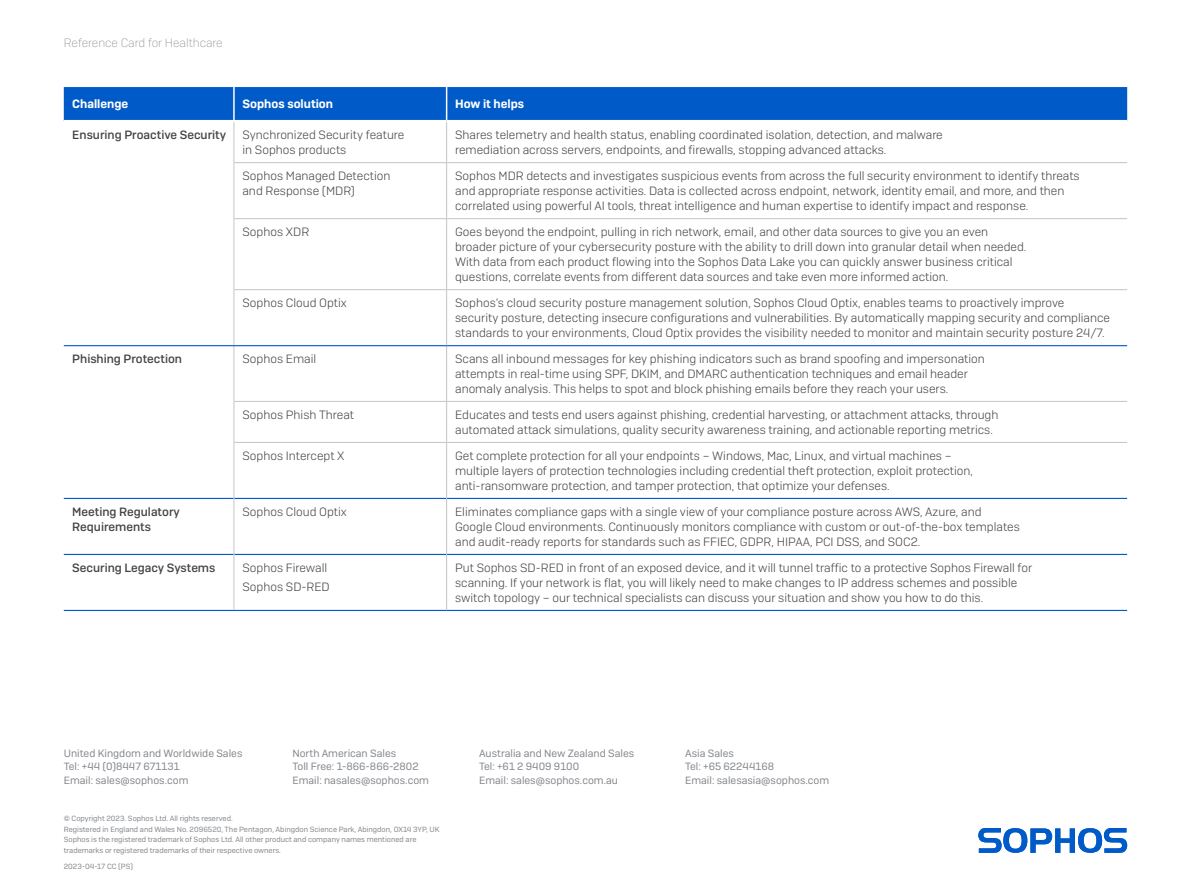
<style>
.page{position:relative;width:1191px;height:893px;background:#fff}
.page>*{position:absolute;margin:0;border:0;box-sizing:border-box;transform-origin:0 0}
.Table_Body_Copy_Cent{font:300 12px/15px "Sophos Sans";color:#424344}
.Table_Left_Column{font:500 12px/15px "Sophos Sans";color:#424344}
.Subheading_3{font:600 12px "Sophos Sans";color:#fff}
.t1{font:200 12px "Sophos Sans";color:#83868b}
.t2{font:10.5px/13.5px "Sophos Sans";color:#83868b}
.t3{font:7.5px/10.5px "Sophos Sans";color:#83868b}
</style>
<div class="page">
<svg style="left:978px;top:828px;width:149px;height:25px"></svg>
<hr style="left:233px;top:345px;width:1px;height:56px;background:#c1c5c8">
<hr style="left:233px;top:401px;width:1px;height:41px;background:#c1c5c8">
<hr style="left:233px;top:442px;width:1px;height:56px;background:#c1c5c8">
<hr style="left:234px;top:498px;width:212px;height:1px;background:#005bc8">
<hr style="left:234px;top:554px;width:212px;height:1px;background:#005bc8">
<hr style="left:234px;top:610px;width:212px;height:1px;background:#005bc8">
<hr style="left:447px;top:498px;width:680px;height:1px;background:#005bc8">
<hr style="left:447px;top:554px;width:680px;height:1px;background:#005bc8">
<hr style="left:446px;top:610px;width:681px;height:1px;background:#005bc8">
<hr style="left:64px;top:610px;width:170px;height:1px;background:#005bc8">
<hr style="left:64px;top:498px;width:169px;height:1px;background:#005bc8">
<hr style="left:233px;top:498px;width:1px;height:56px;background:#c1c5c8">
<hr style="left:64px;top:554px;width:169px;height:1px;background:#005bc8">
<hr style="left:233px;top:554px;width:1px;height:56px;background:#c1c5c8">
<hr style="left:234px;top:401px;width:212px;height:1px;background:#c1c5c9">
<hr style="left:447px;top:401px;width:680px;height:1px;background:#c1c5c9">
<hr style="left:234px;top:442px;width:212px;height:1px;background:#c1c5c9">
<hr style="left:447px;top:442px;width:680px;height:1px;background:#c1c5c9">
<hr style="left:446px;top:345px;width:1px;height:56px;background:#c1c5c8">
<hr style="left:446px;top:401px;width:1px;height:41px;background:#c1c5c8">
<hr style="left:446px;top:442px;width:1px;height:56px;background:#c1c5c8">
<hr style="left:446px;top:498px;width:1px;height:56px;background:#c1c5c8">
<hr style="left:446px;top:554px;width:1px;height:56px;background:#c1c5c8">
<div style="left:64px;top:87px;width:1063px;height:33px;background:#005bc8"></div>
<hr style="left:233px;top:87px;width:2px;height:33px;background:#fff">
<hr style="left:234px;top:345px;width:212px;height:1px;background:#005bc8">
<hr style="left:446px;top:345px;width:681px;height:1px;background:#005bc8">
<hr style="left:446px;top:87px;width:1px;height:33px;background:#fff">
<hr style="left:233px;top:122px;width:1px;height:41px;background:#c1c5c8">
<hr style="left:233px;top:163px;width:1px;height:56px;background:#c1c5c8">
<hr style="left:233px;top:219px;width:1px;height:71px;background:#c1c5c8">
<hr style="left:233px;top:290px;width:1px;height:55px;background:#c1c5c8">
<hr style="left:64px;top:345px;width:170px;height:1px;background:#005bc8">
<hr style="left:234px;top:162px;width:212px;height:1px;background:#c1c5c9">
<hr style="left:447px;top:162px;width:680px;height:1px;background:#c1c5c9">
<hr style="left:234px;top:218px;width:212px;height:1px;background:#c1c5c9">
<hr style="left:447px;top:218px;width:680px;height:1px;background:#c1c5c9">
<hr style="left:234px;top:289px;width:212px;height:1px;background:#c1c5c9">
<hr style="left:447px;top:289px;width:680px;height:1px;background:#c1c5c9">
<hr style="left:446px;top:122px;width:1px;height:41px;background:#c1c5c8">
<hr style="left:446px;top:163px;width:1px;height:56px;background:#c1c5c8">
<hr style="left:446px;top:219px;width:1px;height:71px;background:#c1c5c8">
<hr style="left:446px;top:290px;width:1px;height:55px;background:#c1c5c8">
<p class="t1" style="left:64px;top:36px;width:160px">Reference Card for Healthcare</p>
<p class="Subheading_3" style="left:72px;top:96px;width:57px">Challenge</p>
<p class="Subheading_3" style="left:242px;top:96px;width:92px">Sophos solution</p>
<p class="Subheading_3" style="left:455px;top:96px;width:71px">How it helps</p>
<p class="Table_Left_Column" style="left:72px;top:127px;width:155px">Ensuring Proactive Security</p>
<p class="Table_Body_Copy_Cent" style="left:242px;top:127px;width:163px">Synchronized Security feature in Sophos products</p>
<p class="Table_Body_Copy_Cent" style="left:455px;top:127px;width:489px">Shares telemetry and health status, enabling coordinated isolation, detection, and malware remediation across servers, endpoints, and firewalls, stopping advanced attacks.</p>
<p class="Table_Body_Copy_Cent" style="left:242px;top:168px;width:149px">Sophos Managed Detection and Response (MDR)</p>
<p class="Table_Body_Copy_Cent" style="left:455px;top:168px;width:626px">Sophos MDR detects and investigates suspicious events from across the full security environment to identify threats and appropriate response activities. Data is collected across endpoint, network, identity email, and more, and then correlated using powerful AI tools, threat intelligence and human expertise to identify impact and response.</p>
<p class="Table_Body_Copy_Cent" style="left:242px;top:224px;width:68px">Sophos XDR</p>
<p class="Table_Body_Copy_Cent" style="left:455px;top:224px;width:573px">Goes beyond the endpoint, pulling in rich network, email, and other data sources to give you an even broader picture of your cybersecurity posture with the ability to drill down into granular detail when needed.<br>With data from each product flowing into the Sophos Data Lake you can quickly answer business critical questions, correlate events from different data sources and take even more informed action.</p>
<p class="Table_Body_Copy_Cent" style="left:242px;top:295px;width:106px">Sophos Cloud Optix</p>
<p class="Table_Body_Copy_Cent" style="left:455px;top:295px;width:656px">Sophos’s cloud security posture management solution, Sophos Cloud Optix, enables teams to proactively improve security posture, detecting insecure configurations and vulnerabilities. By automatically mapping security and compliance standards to your environments, Cloud Optix provides the visibility needed to monitor and maintain security posture 24/7.</p>
<p class="Table_Left_Column" style="left:72px;top:351px;width:111px">Phishing Protection</p>
<p class="Table_Body_Copy_Cent" style="left:242px;top:351px;width:75px">Sophos Email</p>
<p class="Table_Body_Copy_Cent" style="left:455px;top:351px;width:531px">Scans all inbound messages for key phishing indicators such as brand spoofing and impersonation attempts in real-time using SPF, DKIM, and DMARC authentication techniques and email header anomaly analysis. This helps to spot and block phishing emails before they reach your users.</p>
<p class="Table_Body_Copy_Cent" style="left:242px;top:407px;width:113px">Sophos Phish Threat</p>
<p class="Table_Body_Copy_Cent" style="left:455px;top:407px;width:545px">Educates and tests end users against phishing, credential harvesting, or attachment attacks, through automated attack simulations, quality security awareness training, and actionable reporting metrics.</p>
<p class="Table_Body_Copy_Cent" style="left:242px;top:448px;width:104px">Sophos Intercept X</p>
<p class="Table_Body_Copy_Cent" style="left:455px;top:448px;width:519px">Get complete protection for all your endpoints – Windows, Mac, Linux, and virtual machines – multiple layers of protection technologies including credential theft protection, exploit protection, anti-ransomware protection, and tamper protection, that optimize your defenses.</p>
<p class="Table_Left_Column" style="left:72px;top:504px;width:109px">Meeting Regulatory<br>Requirements</p>
<p class="Table_Body_Copy_Cent" style="left:242px;top:504px;width:106px">Sophos Cloud Optix</p>
<p class="Table_Body_Copy_Cent" style="left:455px;top:504px;width:566px">Eliminates compliance gaps with a single view of your compliance posture across AWS, Azure, and<br>Google Cloud environments. Continuously monitors compliance with custom or out-of-the-box templates and audit-ready reports for standards such as FFIEC, GDPR, HIPAA, PCI DSS, and SOC2.</p>
<p class="Table_Left_Column" style="left:72px;top:560px;width:145px">Securing Legacy Systems</p>
<p class="Table_Body_Copy_Cent" style="left:242px;top:560px;width:86px">Sophos Firewall</p>
<p class="Table_Body_Copy_Cent" style="left:242px;top:579px;width:89px">Sophos SD-RED</p>
<p class="Table_Body_Copy_Cent" style="left:455px;top:560px;width:578px">Put Sophos SD-RED in front of an exposed device, and it will tunnel traffic to a protective Sophos Firewall for scanning. If your network is flat, you will likely need to make changes to IP address schemes and possible switch topology – our technical specialists can discuss your situation and show you how to do this.</p>
<p class="t2" style="left:64px;top:746px;width:180px">United Kingdom and Worldwide Sales<br>Tel: +44 (0)8447 671131<br>Email: sales@sophos.com</p>
<p class="t2" style="left:292px;top:746px;width:138px">North American Sales<br>Toll Free: 1-866-866-2802<br>Email: nasales@sophos.com</p>
<p class="t2" style="left:479px;top:746px;width:157px">Australia and New Zealand Sales<br>Tel: +61 2 9409 9100<br>Email: sales@sophos.com.au</p>
<p class="t2" style="left:685px;top:746px;width:146px">Asia Sales<br>Tel: +65 62244168<br>Email: salesasia@sophos.com</p>
<p class="t3" style="left:64px;top:813px;width:377px">© Copyright 2023. Sophos Ltd. All rights reserved.<br>Registered in England and Wales No. 2096520, The Pentagon, Abingdon Science Park, Abingdon, OX14 3YP, UK Sophos is the registered trademark of Sophos Ltd. All other product and company names mentioned are trademarks or registered trademarks of their respective owners.</p>
<p class="t3" style="left:64px;top:861px;width:71px">2023-04-17 CC (PS)</p>
</div>
